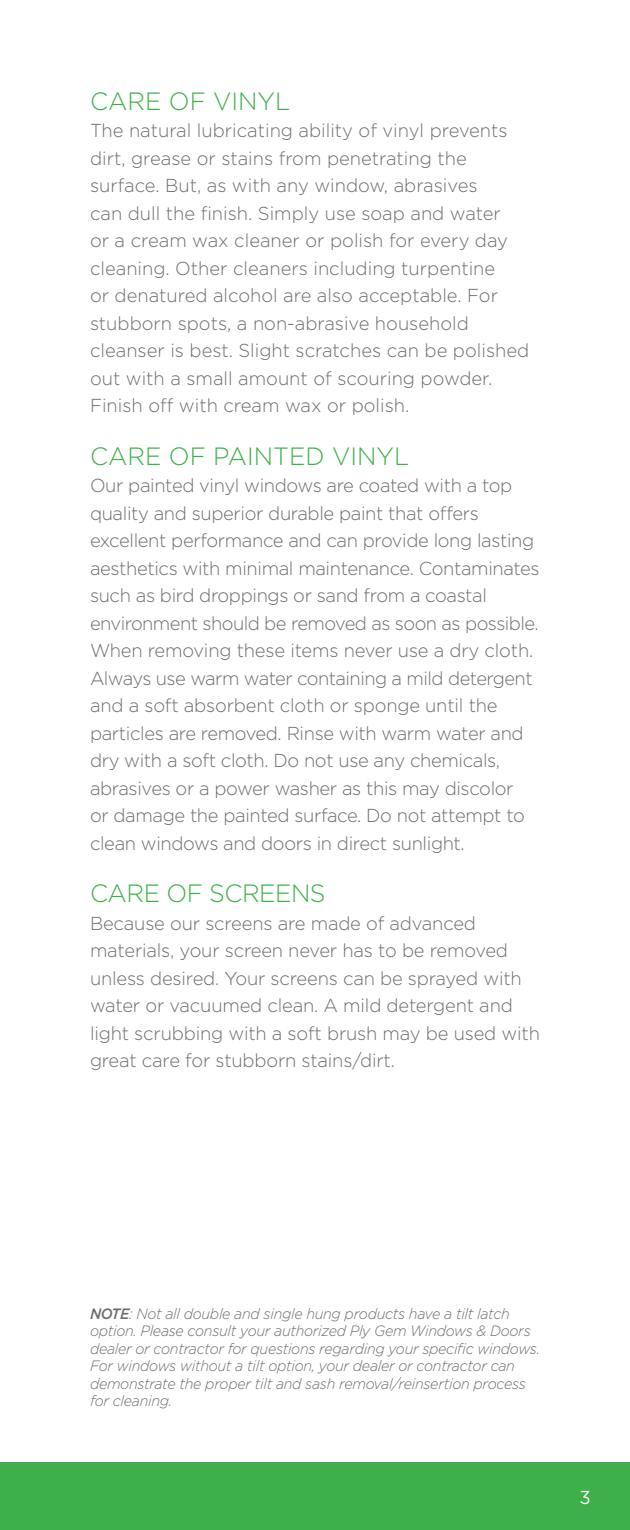
<style>
.page{position:relative;width:630px;height:1530px;background:#fff}
.page>*{position:absolute;margin:0;border:0;box-sizing:border-box;transform-origin:0 0}
.Subheading{font:300 25px "Gotham";color:#3eb049}
.Text{font:300 25px "Gotham";letter-spacing:-.02em;color:#3eb049}
.Text-2{font:300 25px "Gotham";color:#3eb049}
.Text-3{font:300 18.75px/27.5px "Gotham";letter-spacing:-.02em;color:#6c6d70}
.Subheading-2{font:300 18.75px/27.5px "Gotham";color:#6c6d70}
.t1{font:18.75px "Gotham";color:#fff}
.Notes{font:italic 300 15px/17.5px "Gotham";letter-spacing:-.02em;color:#6c6d70;scale:.95 1}
.s1{font-weight:500}
</style>
<div class="page">
<div style="left:0;top:1462px;width:630px;height:68px;background:#3eb049"></div>
<p class="Text-2" style="left:90px;top:85px;width:202px">CARE OF VINYL</p>
<p class="Subheading-2" style="left:90px;top:117px;width:441px">The natural lubricating ability of vinyl prevents dirt, grease or stains from penetrating the surface. But, as with any window, abrasives<br>can dull the finish. Simply use soap and water<br>or a cream wax cleaner or polish for every day cleaning. Other cleaners including turpentine<br>or denatured alcohol are also acceptable. For stubborn spots, a non-abrasive household cleanser is best. Slight scratches can be polished out with a small amount of scouring powder.<br>Finish off with cream wax or polish.</p>
<p class="Subheading" style="left:90px;top:440px;width:321px">CARE OF PAINTED VINYL</p>
<p class="Text-3" style="left:90px;top:472px;width:451px">Our painted vinyl windows are coated with a top quality and superior durable paint that offers excellent performance and can provide long lasting aesthetics with minimal maintenance. Contaminates such as bird droppings or sand from a coastal environment should be removed as soon as possible.<br>When removing these items never use a dry cloth.<br>Always use warm water containing a mild detergent and a soft absorbent cloth or sponge until the particles are removed. Rinse with warm water and dry with a soft cloth. Do not use any chemicals, abrasives or a power washer as this may discolor<br>or damage the painted surface. Do not attempt to clean windows and doors in direct sunlight.</p>
<p class="Text" style="left:90px;top:878px;width:237px">CARE OF SCREENS</p>
<p class="Text-3" style="left:90px;top:909px;width:451px">Because our screens are made of advanced materials, your screen never has to be removed unless desired. Your screens can be sprayed with water or vacuumed clean. A mild detergent and light scrubbing with a soft brush may be used with great care for stubborn stains/dirt.</p>
<p class="Notes" style="left:90px;top:1304px;width:475px"><span class="s1">NOTE</span>: Not all double and single hung products have a tilt latch option. Please consult your authorized Ply Gem Windows &amp; Doors dealer or contractor for questions regarding your specific windows.<br>For windows without a tilt option, your dealer or contractor can demonstrate the proper tilt and sash removal/reinsertion process for cleaning.</p>
<p class="t1" style="left:579px;top:1485px;width:13px">3</p>
</div>
